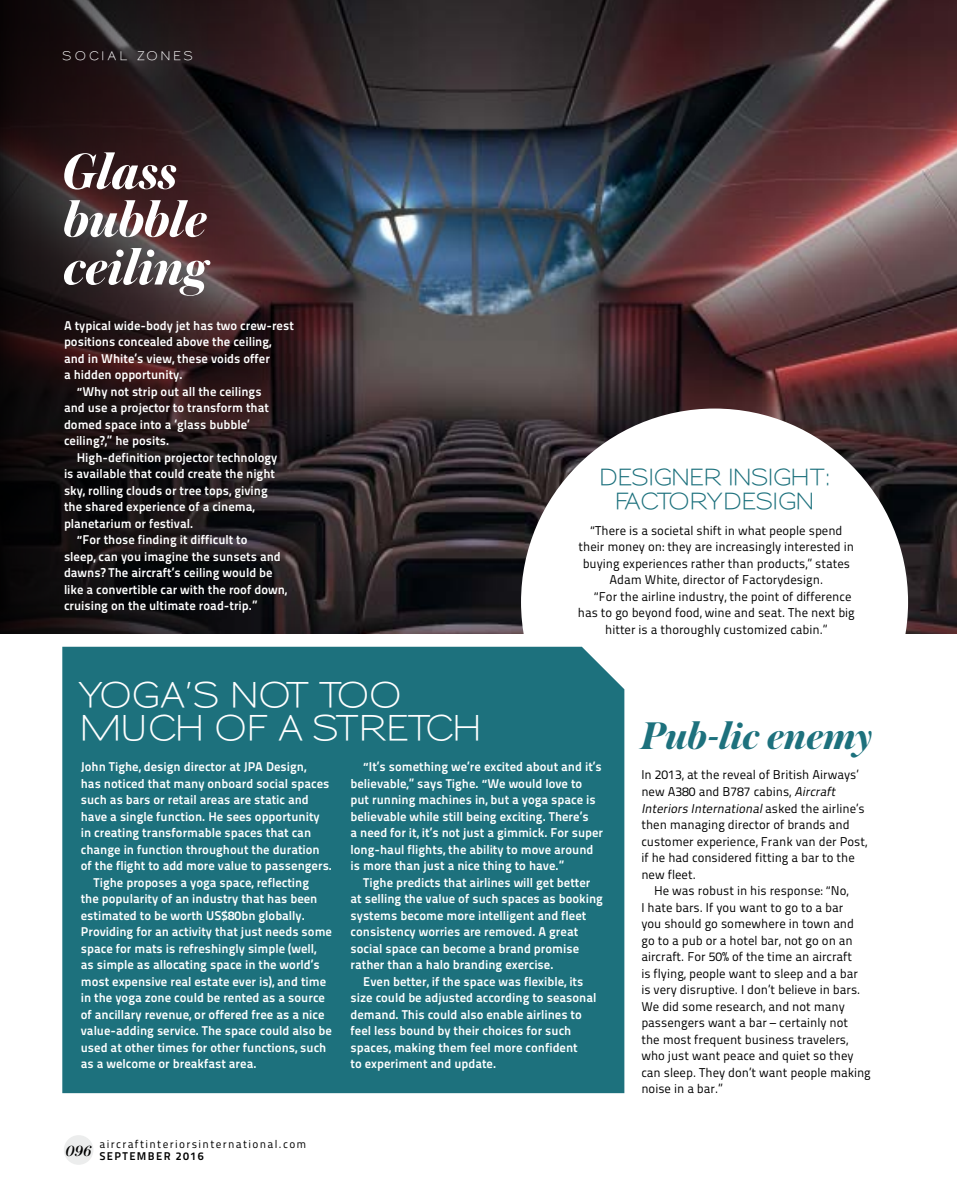
<style>
.page{position:relative;width:957px;height:1191px;background:#fff}
.page>*{position:absolute;margin:0;border:0;box-sizing:border-box;transform-origin:0 0}
.t1{font:italic 700 53.25px/47.8px "Austin";letter-spacing:-.005em;color:#fff}
.t2{font:italic 700 40.5px "Austin";letter-spacing:-.005em;color:#1d717d}
.t3{font:600 34.5px/33px "Sansumi";letter-spacing:-.08em;color:#fff}
.t4{font:600 22.5px/24px "Sansumi";letter-spacing:-.075em;color:#1d717d;text-align:center}
.t5{font:italic 500 15.45px "Austin";color:#000}
.t6{font:12.75px/16.5px "Titillium Maps 29 L 800 wt";color:#fff}
.t7{font:12.75px/16.5px "Titillium Maps 29 L 400 wt";color:#000}
.t8{font:600 12px "Sansumi";letter-spacing:.205em;color:#fff}
.t9{font:11.25px "Titillium Maps 29 L 400 wt";letter-spacing:.12em;color:#000}
.t10{font:11.25px "Titillium Maps 29 L 800 wt";letter-spacing:.12em;color:#000}
.s1{font-style:italic}
</style>
<div class="page">
<div style="left:64px;top:1135px;width:29px;height:29px;background:#eceded;border-radius:50%"></div>
<img style="left:371px;top:0;width:586px;height:634px">
<svg style="left:0;top:0;width:371px;height:634px;background:#261b1e"></svg>
<div style="left:521px;top:408px;width:387px;height:387px;background:#fff;border-radius:50%"></div>
<div style="left:62px;top:647px;width:562px;height:446px;background:#1d717d"></div>
<p class="t8" style="left:62px;top:49px;width:132px">SOCIAL ZONES</p>
<h1 class="t1" style="left:63px;top:145px;width:145px">Glass bubble ceiling</h1>
<p class="t6" style="left:64px;top:316px;width:231px">A typical wide-body jet has two crew-rest</p>
<p class="t6" style="left:64px;top:333px;width:209px">positions concealed above the ceiling,</p>
<p class="t6" style="left:64px;top:349px;width:207px">and in White’s view, these voids offer</p>
<p class="t6" style="left:64px;top:366px;width:120px">a hidden opportunity.</p>
<p class="t6" style="left:77px;top:382px;width:186px">“Why not strip out all the ceilings</p>
<p class="t6" style="left:64px;top:399px;width:206px">and use a projector to transform that</p>
<p class="t6" style="left:64px;top:415px;width:187px">domed space into a ‘glass bubble’</p>
<p class="t6" style="left:64px;top:432px;width:107px">ceiling?,” he posits.</p>
<p class="t6" style="left:77px;top:448px;width:202px">High-definition projector technology</p>
<p class="t6" style="left:64px;top:465px;width:213px">is available that could create the night</p>
<p class="t6" style="left:64px;top:481px;width:205px">sky, rolling clouds or tree tops, giving</p>
<p class="t6" style="left:64px;top:498px;width:192px">the shared experience of a cinema,</p>
<p class="t6" style="left:64px;top:514px;width:131px">planetarium or festival.</p>
<p class="t6" style="left:77px;top:531px;width:172px">“For those finding it difficult to</p>
<p class="t6" style="left:64px;top:547px;width:218px">sleep, can you imagine the sunsets and</p>
<p class="t6" style="left:64px;top:564px;width:210px">dawns? The aircraft’s ceiling would be</p>
<p class="t6" style="left:64px;top:580px;width:224px">like a convertible car with the roof down,</p>
<p class="t6" style="left:64px;top:597px;width:195px">cruising on the ultimate road-trip.”</p>
<h3 class="t4" style="left:598px;top:467px;width:234px">DESIGNER INSIGHT:<br>FACTORYDESIGN</h3>
<p class="t7" style="left:590px;top:521px;width:254px">“There is a societal shift in what people spend</p>
<p class="t7" style="left:578px;top:538px;width:277px">their money on: they are increasingly interested in</p>
<p class="t7" style="left:582px;top:554px;width:269px">buying experiences rather than products,” states</p>
<p class="t7" style="left:609px;top:571px;width:215px">Adam White, director of Factorydesign.</p>
<p class="t7" style="left:594px;top:587px;width:259px">“For the airline industry, the point of difference</p>
<p class="t7" style="left:578px;top:604px;width:278px">has to go beyond food, wine and seat. The next big</p>
<p class="t7" style="left:605px;top:620px;width:224px">hitter is a thoroughly customized cabin.”</p>
<h3 class="t3" style="left:79px;top:681px;width:405px">YOGA’S NOT TOO<br>MUCH OF A STRETCH</h3>
<p class="t6" style="left:81px;top:757px;width:227px">John Tighe, design director at JPA Design,</p>
<p class="t6" style="left:81px;top:774px;width:250px">has noticed that many onboard social spaces</p>
<p class="t6" style="left:81px;top:790px;width:230px">such as bars or retail areas are static and</p>
<p class="t6" style="left:81px;top:807px;width:240px">have a single function. He sees opportunity</p>
<p class="t6" style="left:81px;top:823px;width:232px">in creating transformable spaces that can</p>
<p class="t6" style="left:81px;top:840px;width:240px">change in function throughout the duration</p>
<p class="t6" style="left:81px;top:856px;width:253px">of the flight to add more value to passengers.</p>
<p class="t6" style="left:94px;top:873px;width:217px">Tighe proposes a yoga space, reflecting</p>
<p class="t6" style="left:81px;top:889px;width:238px">the popularity of an industry that has been</p>
<p class="t6" style="left:81px;top:906px;width:226px">estimated to be worth US$80bn globally.</p>
<p class="t6" style="left:81px;top:922px;width:253px">Providing for an activity that just needs some</p>
<p class="t6" style="left:81px;top:939px;width:237px">space for mats is refreshingly simple (well,</p>
<p class="t6" style="left:81px;top:955px;width:240px">as simple as allocating space in the world’s</p>
<p class="t6" style="left:81px;top:972px;width:247px">most expensive real estate ever is), and time</p>
<p class="t6" style="left:81px;top:988px;width:246px">in the yoga zone could be rented as a source</p>
<p class="t6" style="left:81px;top:1005px;width:245px">of ancillary revenue, or offered free as a nice</p>
<p class="t6" style="left:81px;top:1021px;width:253px">value-adding service. The space could also be</p>
<p class="t6" style="left:81px;top:1038px;width:247px">used at other times for other functions, such</p>
<p class="t6" style="left:81px;top:1054px;width:177px">as a welcome or breakfast area.</p>
<p class="t6" style="left:350px;top:757px;width:254px;text-indent:13px">“It’s something we’re excited about and it’s believable,” says Tighe. “We would love to put running machines in, but a yoga space is believable while still being exciting. There’s<br>a need for it, it’s not just a gimmick. For super long-haul flights, the ability to move around is more than just a nice thing to have.”</p>
<p class="t6" style="left:363px;top:873px;width:229px">Tighe predicts that airlines will get better</p>
<p class="t6" style="left:350px;top:889px;width:254px">at selling the value of such spaces as booking</p>
<p class="t6" style="left:350px;top:906px;width:237px">systems become more intelligent and fleet</p>
<p class="t6" style="left:350px;top:922px;width:229px">consistency worries are removed. A great</p>
<p class="t6" style="left:350px;top:939px;width:230px">social space can become a brand promise</p>
<p class="t6" style="left:350px;top:955px;width:204px">rather than a halo branding exercise.</p>
<p class="t6" style="left:363px;top:972px;width:222px">Even better, if the space was flexible, its</p>
<p class="t6" style="left:350px;top:988px;width:247px">size could be adjusted according to seasonal</p>
<p class="t6" style="left:350px;top:1005px;width:233px">demand. This could also enable airlines to</p>
<p class="t6" style="left:350px;top:1021px;width:222px">feel less bound by their choices for such</p>
<p class="t6" style="left:350px;top:1038px;width:229px">spaces, making them feel more confident</p>
<p class="t6" style="left:350px;top:1054px;width:147px">to experiment and update.</p>
<p class="t5" style="left:66px;top:1140px;width:27px">096</p>
<p class="t9" style="left:99px;top:1135px;width:208px">aircraftinteriorsinternational.com</p>
<p class="t10" style="left:99px;top:1147px;width:106px">SEPTEMBER 2016</p>
<h2 class="t2" style="left:641px;top:707px;width:232px">Pub-lic enemy</h2>
<p class="t7" style="left:641px;top:766px;width:227px">In 2013, at the reveal of British Airways’ new A380 and B787 cabins, <span class="s1">Aircraft Interiors International</span>a s ke d t h e a i r l i n e ’ s then managing director of brands and customer experience, Frank van der Post, if he had considered fitting a bar to the new fleet.</p>
<p class="t7" style="left:641px;top:881px;width:231px;text-indent:13px">He was robust in his response: “No,<br>I hate bars. If you want to go to a bar<br>you should go somewhere in town and<br>go to a pub or a hotel bar, not go on an aircraft. For 50% of the time an aircraft<br>is flying, people want to sleep and a bar<br>is very disruptive. I don’t believe in bars.<br>We did some research, and not many passengers want a bar – certainly not<br>the most frequent business travelers, who just want peace and quiet so they can sleep. They don’t want people making noise in a bar.”</p>
</div>
